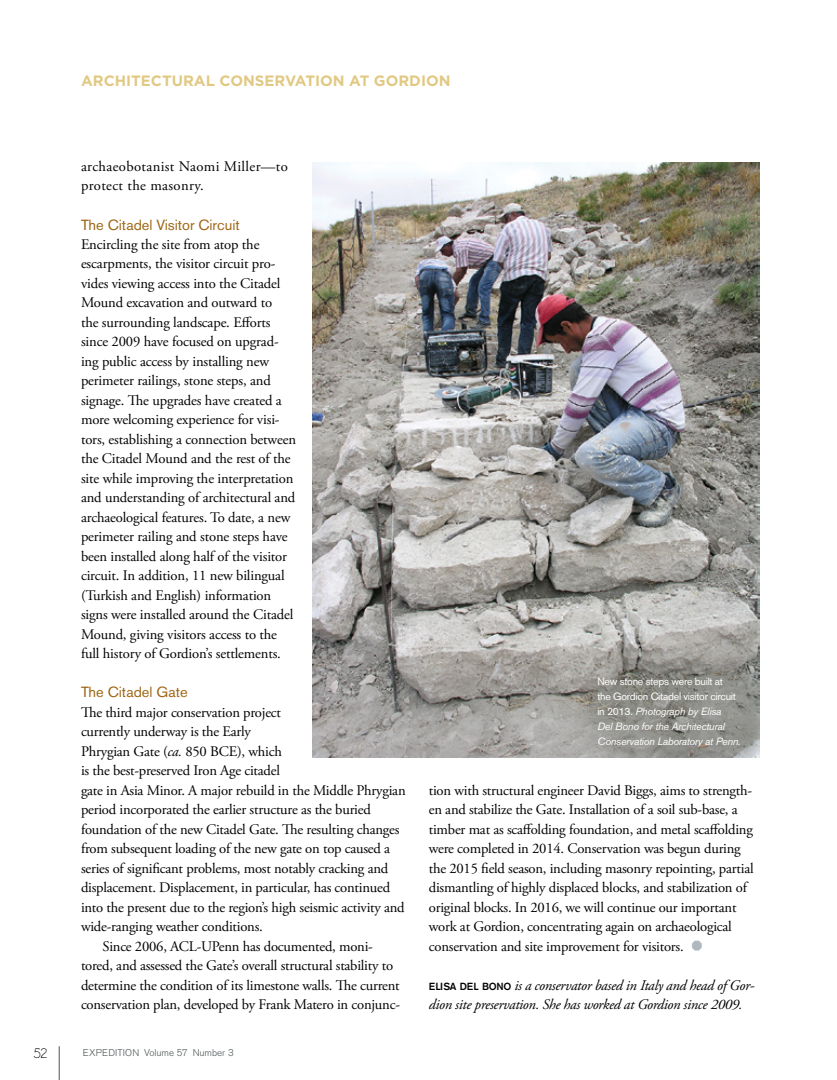
<style>
.page{position:relative;width:837px;height:1080px;background:#fff}
.page>*{position:absolute;margin:0;border:0;box-sizing:border-box;transform-origin:0 0}
.t1{font:700 15px "Gotham";color:#e1c983}
.t2{font:14.7px/19.5px "Adobe Garamond Pro";letter-spacing:-.015em;color:#000}
.t3{font:italic 14.7px/19.5px "Adobe Garamond Pro";letter-spacing:-.02em;color:#000}
.t4{font:14.7px/19.5px "Adobe Garamond Pro";letter-spacing:.025em;color:#000}
.t5{font:14.7px "Akzidenz Grotesk BE";color:#9e6614}
.t6{font:13.5px "Alexandria";color:#000}
.t7{font:italic 10.5px/15px "Akzidenz Grotesk BE";letter-spacing:-.025em;color:#fff}
.t8{font:300 9.75px "Akzidenz Grotesk BE";color:#4d5557}
.s1{font-style:italic}
.s2{font-style:normal}
.s3{font-family:"Akzidenz Grotesk BE";font-weight:500;font-style:normal;font-size:10.2px}
</style>
<div class="page">
<hr style="left:59px;top:1046px;width:1px;height:34px;background:#4d5557">
<img style="left:312px;top:162px;width:447px;height:596px">
<p class="t1" style="left:81px;top:72px;width:371px">ARCHITECTURAL CONSERVATION AT GORDION</p>
<p class="t4" style="left:81px;top:157px;width:208px">archaeobotanist Naomi Miller—to protect the masonry.</p>
<p class="t5" style="left:81px;top:216px;width:160px">The Citadel Visitor Circuit</p>
<p class="t2" style="left:81px;top:235px;width:217px">Encircling the site from atop the escarpments, the visitor circuit pro&shy;vides viewing access into the Citadel Mound excavation and outward to<br>the surrounding landscape. Efforts since 2009 have focused on upgrad&shy;ing public access by installing new perimeter railings, stone steps, and signage. The upgrades have created a more welcoming experience for visi&shy;tors, establishing a connection between the Citadel Mound and the rest of the site while improving the interpretation and understanding of architectural and archaeological features. To date, a new perimeter railing and stone steps have been installed along half of the visitor circuit. In addition, 11 new bilingual (Turkish and English) information signs were installed around the Citadel Mound, giving visitors access to the full history of Gordion’s settlements.</p>
<p class="t5" style="left:81px;top:684px;width:108px">The Citadel Gate</p>
<p class="t2" style="left:81px;top:703px;width:202px">The third major conservation project</p>
<p class="t2" style="left:81px;top:722px;width:172px">currently underway is the Early</p>
<p class="t2" style="left:81px;top:742px;width:202px">Phrygian Gate (<span class="s1">ca.</span> 850 BCE), which</p>
<p class="t2" style="left:81px;top:761px;width:200px">is the best-preserved Iron Age citadel</p>
<p class="t2" style="left:81px;top:781px;width:326px">gate in Asia Minor. A major rebuild in the Middle Phrygian</p>
<p class="t2" style="left:81px;top:800px;width:291px">period incorporated the earlier structure as the buried</p>
<p class="t2" style="left:81px;top:820px;width:320px">foundation of the new Citadel Gate. The resulting changes</p>
<p class="t2" style="left:81px;top:839px;width:311px">from subsequent loading of the new gate on top caused a</p>
<p class="t2" style="left:81px;top:859px;width:309px">series of significant problems, most notably cracking and</p>
<p class="t2" style="left:81px;top:878px;width:311px">displacement. Displacement, in particular, has continued</p>
<p class="t2" style="left:81px;top:898px;width:325px">into the present due to the region’s high seismic activity and</p>
<p class="t2" style="left:81px;top:917px;width:183px">wide-ranging weather conditions.</p>
<p class="t2" style="left:103px;top:937px;width:272px">Since 2006, ACL-UPenn has documented, moni-</p>
<p class="t2" style="left:81px;top:956px;width:314px">tored, and assessed the Gate’s overall structural stability to</p>
<p class="t2" style="left:81px;top:976px;width:320px">determine the condition of its limestone walls. The current</p>
<p class="t2" style="left:81px;top:995px;width:321px">conservation plan, developed by Frank Matero in conjunc-</p>
<p class="t6" style="left:33px;top:1046px;width:16px">52</p>
<p class="t8" style="left:83px;top:1047px;width:152px">EXPEDITION Volume 57 Number 3</p>
<p class="t7" style="left:597px;top:674px;width:145px"><span class="s2">New stone steps were built at<br>the Gordion Citadel visitor circuit in 2013.</span> Photograph by Elisa<br>Del Bono for the Architectural<br>Conservation Laboratory at Penn.</p>
<p class="t2" style="left:429px;top:781px;width:326px">tion with structural engineer David Biggs, aims to strength&shy;en and stabilize the Gate. Installation of a soil sub-base, a timber mat as scaffolding foundation, and metal scaffolding were completed in 2014. Conservation was begun during the 2015 field season, including masonry repointing, partial dismantling of highly displaced blocks, and stabilization of original blocks. In 2016, we will continue our important work at Gordion, concentrating again on archaeological conservation and site improvement for visitors.</p>
<p class="t3" style="left:429px;top:976px;width:327px"><span class="s3">ELISA DEL BONO</span> is a conservator based in Italy and head of Gor&shy;dion site preservation. She has worked at Gordion since 2009.</p>
</div>
